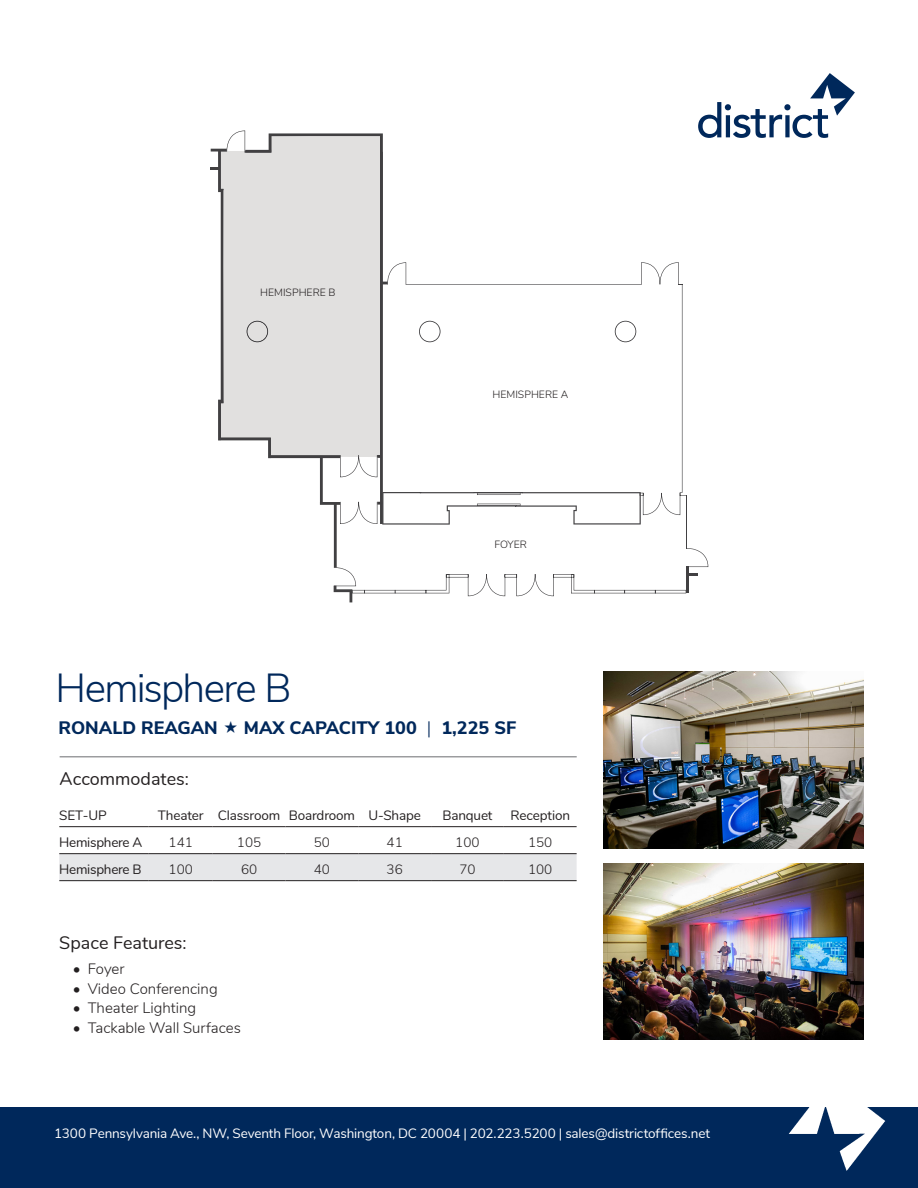
<style>
.page{position:relative;width:918px;height:1188px;background:#fff}
.page>*{position:absolute;margin:0;border:0;box-sizing:border-box;transform-origin:0 0}
.t1{font:300 40.5px "Nunito Sans";letter-spacing:-.04em;color:#00285b}
.t2{font:800 18px "Nunito Sans";color:#00285b}
.t3{font:18px "Nunito";color:#231f20}
.t4{font:300 15px "Nunito";color:#231f20}
.t5{font:13.5px "Nunito Sans";letter-spacing:-.01em;color:#fff}
.t6{font:13.5px "Nunito";letter-spacing:-.01em;color:#231f20}
.t7{font:300 13.5px "Nunito";color:#231f20}
.t8{font:300 10.5px "Nunito Sans";color:#231f20}
.s1{font-weight:300}
</style>
<div class="page">
<svg style="left:232px;top:131px;width:476px;height:463px"></svg>
<svg style="left:334px;top:492px;width:307px;height:110px"></svg>
<hr style="left:686px;top:495px;width:1px;height:54px;background:#414042">
<svg style="left:211px;top:151px;width:425px;height:306px"></svg>
<svg style="left:245px;top:136px;width:138px;height:321px;background:#b9b8b8"></svg>
<div style="left:227px;top:151px;width:150px;height:306px;background:#e1e0df"></div>
<div style="left:0;top:1107px;width:918px;height:81px;background:#00285b"></div>
<svg style="left:698px;top:73px;width:157px;height:65px"></svg>
<img style="left:788px;top:1107px;width:98px;height:64px">
<img style="left:604px;top:863px;width:260px;height:177px">
<img style="left:604px;top:672px;width:260px;height:176px">
<hr style="left:60px;top:756px;width:517px;height:1px;background:#6c6d70">
<div style="left:59px;top:854px;width:518px;height:26px;background:#e6e7e9"></div>
<hr style="left:59px;top:826px;width:90px;height:1px;background:#231f20">
<hr style="left:149px;top:826px;width:64px;height:1px;background:#231f20">
<hr style="left:213px;top:826px;width:73px;height:1px;background:#231f20">
<hr style="left:286px;top:826px;width:72px;height:1px;background:#231f20">
<hr style="left:358px;top:826px;width:73px;height:1px;background:#231f20">
<hr style="left:431px;top:826px;width:73px;height:1px;background:#231f20">
<hr style="left:504px;top:826px;width:73px;height:1px;background:#231f20">
<hr style="left:59px;top:853px;width:90px;height:1px;background:#231f20">
<hr style="left:149px;top:853px;width:64px;height:1px;background:#231f20">
<hr style="left:213px;top:853px;width:73px;height:1px;background:#231f20">
<hr style="left:286px;top:853px;width:72px;height:1px;background:#231f20">
<hr style="left:358px;top:853px;width:73px;height:1px;background:#231f20">
<hr style="left:431px;top:853px;width:73px;height:1px;background:#231f20">
<hr style="left:504px;top:853px;width:73px;height:1px;background:#231f20">
<hr style="left:59px;top:880px;width:90px;height:1px;background:#231f20">
<hr style="left:149px;top:880px;width:64px;height:1px;background:#231f20">
<hr style="left:213px;top:880px;width:73px;height:1px;background:#231f20">
<hr style="left:286px;top:880px;width:72px;height:1px;background:#231f20">
<hr style="left:358px;top:880px;width:73px;height:1px;background:#231f20">
<hr style="left:431px;top:880px;width:73px;height:1px;background:#231f20">
<hr style="left:504px;top:880px;width:73px;height:1px;background:#231f20">
<p class="t8" style="left:260px;top:284px;width:77px">HEMISPHERE B</p>
<p class="t8" style="left:493px;top:387px;width:77px">HEMISPHERE A</p>
<p class="t8" style="left:494px;top:536px;width:34px">FOYER</p>
<p class="t1" style="left:56px;top:659px;width:238px">Hemisphere B</p>
<p class="t2" style="left:59px;top:715px;width:161px">RONALD REAGAN</p>
<p class="t2" style="left:244px;top:715px;width:274px">MAX CAPACITY 100 <span class="s1">|</span> 1,225 SF</p>
<p class="t3" style="left:60px;top:766px;width:131px">Accommodates:</p>
<p class="t6" style="left:59px;top:805px;width:49px">SET-UP</p>
<p class="t6" style="left:158px;top:805px;width:47px">Theater</p>
<p class="t6" style="left:218px;top:805px;width:64px">Classroom</p>
<p class="t6" style="left:289px;top:805px;width:68px">Boardroom</p>
<p class="t6" style="left:368px;top:805px;width:54px">U-Shape</p>
<p class="t6" style="left:442px;top:805px;width:52px">Banquet</p>
<p class="t6" style="left:510px;top:805px;width:61px">Reception</p>
<p class="t6" style="left:59px;top:832px;width:85px">Hemisphere A</p>
<p class="t7" style="left:169px;top:832px;width:26px">141</p>
<p class="t7" style="left:237px;top:832px;width:26px">105</p>
<p class="t7" style="left:314px;top:832px;width:18px">50</p>
<p class="t7" style="left:387px;top:832px;width:18px">41</p>
<p class="t7" style="left:455px;top:832px;width:26px">100</p>
<p class="t7" style="left:528px;top:832px;width:26px">150</p>
<p class="t6" style="left:59px;top:859px;width:84px">Hemisphere B</p>
<p class="t7" style="left:169px;top:859px;width:26px">100</p>
<p class="t7" style="left:241px;top:859px;width:18px">60</p>
<p class="t7" style="left:314px;top:859px;width:18px">40</p>
<p class="t7" style="left:387px;top:859px;width:18px">36</p>
<p class="t7" style="left:459px;top:859px;width:18px">70</p>
<p class="t7" style="left:528px;top:859px;width:26px">100</p>
<p class="t3" style="left:59px;top:930px;width:129px">Space Features:</p>
<p class="t4" style="left:73px;top:958px;width:53px">• Foyer</p>
<p class="t4" style="left:73px;top:978px;width:146px">• Video Conferencing</p>
<p class="t4" style="left:73px;top:997px;width:125px">• Theater Lighting</p>
<p class="t4" style="left:73px;top:1017px;width:170px">• Tackable Wall Surfaces</p>
<p class="t5" style="left:54px;top:1124px;width:658px">1300 Pennsylvania Ave., NW, Seventh Floor, Washington, DC 20004 | 202.223.5200 | sales@districtoffices.net</p>
</div>
